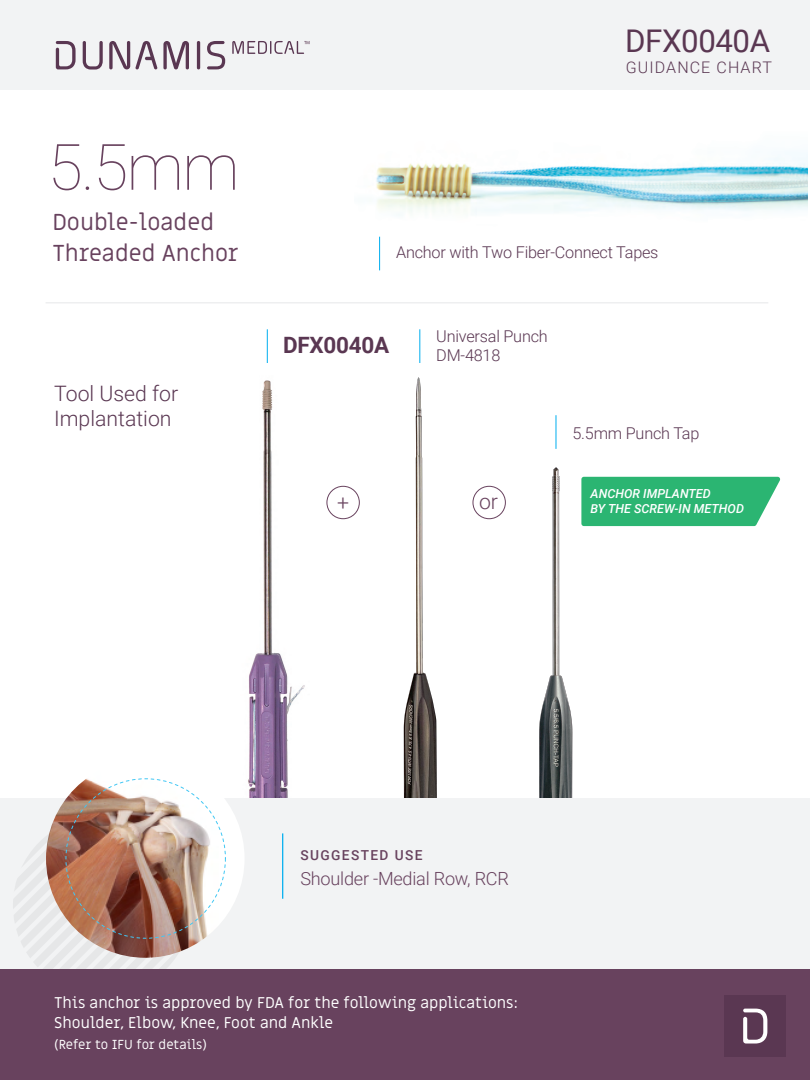
<style>
.page{position:relative;width:810px;height:1080px;background:#fff}
.page>*{position:absolute;margin:0;border:0;box-sizing:border-box;transform-origin:0 0}
.t1{font:100 63.94px "Roboto";color:#68425e}
.t2{font:31.25px "Roboto";letter-spacing:-.015em;color:#5a3752}
.t3{font:23.19px/30.6px "Miriam Libre";color:#68425e}
.t4{font:700 22.5px "Roboto";letter-spacing:-.015em;color:#5a3752}
.t5{font:300 21.25px/24.4px "Roboto";color:#5a3752}
.t6{font:300 21.25px "Roboto";color:#68425e}
.t7{font:300 18.12px "Roboto";letter-spacing:-.015em;color:#68425e}
.t8{font:300 16.25px/19.5px "Roboto";letter-spacing:-.015em;color:#5a3752}
.t9{font:300 16px "Roboto";letter-spacing:.07em;color:#5a3752}
.t10{font:15.62px/20.6px "Miriam Libre";color:#fff}
.t11{font:500 13.75px "Roboto";letter-spacing:.1em;color:#68425e}
.t12{font:13.12px "Miriam Libre";letter-spacing:-.005em;color:#fff}
.t13{font:italic 500 12.5px/15px "Roboto";color:#fff}
</style>
<div class="page">
<div style="left:0;top:0;width:810px;height:89px;background:#f2f3f4"></div>
<img style="left:403px;top:360px;width:34px;height:438px">
<img style="left:539px;top:467px;width:34px;height:331px">
<img style="left:248px;top:380px;width:57px;height:418px">
<hr style="left:267px;top:329px;width:1px;height:34px;background:#00aeef">
<img style="left:376px;top:152px;width:432px;height:87px">
<div style="left:0;top:798px;width:810px;height:171px;background:#f2f3f4"></div>
<svg style="left:13px;top:837px;width:162px;height:132px"></svg>
<div style="left:0;top:969px;width:810px;height:111px;background:#68425e"></div>
<div style="left:725px;top:995px;width:61px;height:62px;background:#5a3752"></div>
<svg style="left:743px;top:1009px;width:24px;height:35px"></svg>
<svg style="left:56px;top:41px;width:20px;height:28px"></svg>
<svg style="left:83px;top:41px;width:20px;height:29px"></svg>
<svg style="left:109px;top:41px;width:21px;height:28px"></svg>
<svg style="left:136px;top:41px;width:21px;height:29px"></svg>
<svg style="left:163px;top:41px;width:26px;height:28px"></svg>
<hr style="left:197px;top:41px;width:3px;height:28px;background:#5a3752;border-radius:2px">
<svg style="left:207px;top:41px;width:18px;height:28px"></svg>
<svg style="left:232px;top:41px;width:78px;height:13px"></svg>
<hr style="left:420px;top:329px;width:1px;height:34px;background:#00aeef">
<hr style="left:556px;top:415px;width:1px;height:34px;background:#00aeef">
<img style="left:46px;top:778px;width:198px;height:180px">
<hr style="left:379px;top:237px;width:1px;height:33px;background:#00aeef">
<hr style="left:46px;top:303px;width:722px;height:1px;background:#e6e7e9">
<svg style="left:581px;top:477px;width:200px;height:49px;background:#38b97a"></svg>
<div style="left:327px;top:486px;width:33px;height:33px;border:1px solid #68425e;border-radius:50%"></div>
<div style="left:473px;top:486px;width:33px;height:33px;border:1px solid #68425e;border-radius:50%"></div>
<hr style="left:282px;top:833px;width:1px;height:66px;background:#00aeef">
<h2 class="t2" style="left:625px;top:19px;width:147px">DFX0040A</h2>
<h1 class="t1" style="left:48px;top:122px;width:193px">5.5mm</h1>
<h3 class="t3" style="left:52px;top:208px;width:188px">Double-loaded<br>Threaded Anchor</h3>
<h3 class="t5" style="left:54px;top:381px;width:126px">Tool Used for<br>Implantation</h3>
<p class="t9" style="left:626px;top:56px;width:148px">GUIDANCE CHART</p>
<p class="t8" style="left:396px;top:242px;width:264px">Anchor with Two Fiber-Connect Tapes</p>
<h3 class="t4" style="left:283px;top:330px;width:107px">DFX0040A</h3>
<p class="t8" style="left:436px;top:326px;width:113px">Universal Punch<br>DM-4818</p>
<h3 class="t6" style="left:337px;top:487px;width:13px">+</h3>
<h3 class="t6" style="left:479px;top:487px;width:20px">or</h3>
<p class="t8" style="left:572px;top:422px;width:128px">5.5mm Punch Tap</p>
<p class="t13" style="left:591px;top:485px;width:155px">ANCHOR IMPLANTED<br>BY THE SCREW-IN METHOD</p>
<p class="t11" style="left:300px;top:846px;width:124px">SUGGESTED USE</p>
<p class="t7" style="left:300px;top:865px;width:210px">Shoulder -Medial Row, RCR</p>
<p class="t10" style="left:54px;top:993px;width:466px">This anchor is approved by FDA for the following applications:<br>Shoulder, Elbow, Knee, Foot and Ankle</p>
<p class="t12" style="left:54px;top:1036px;width:154px">(Refer to IFU for details)</p>
</div>
